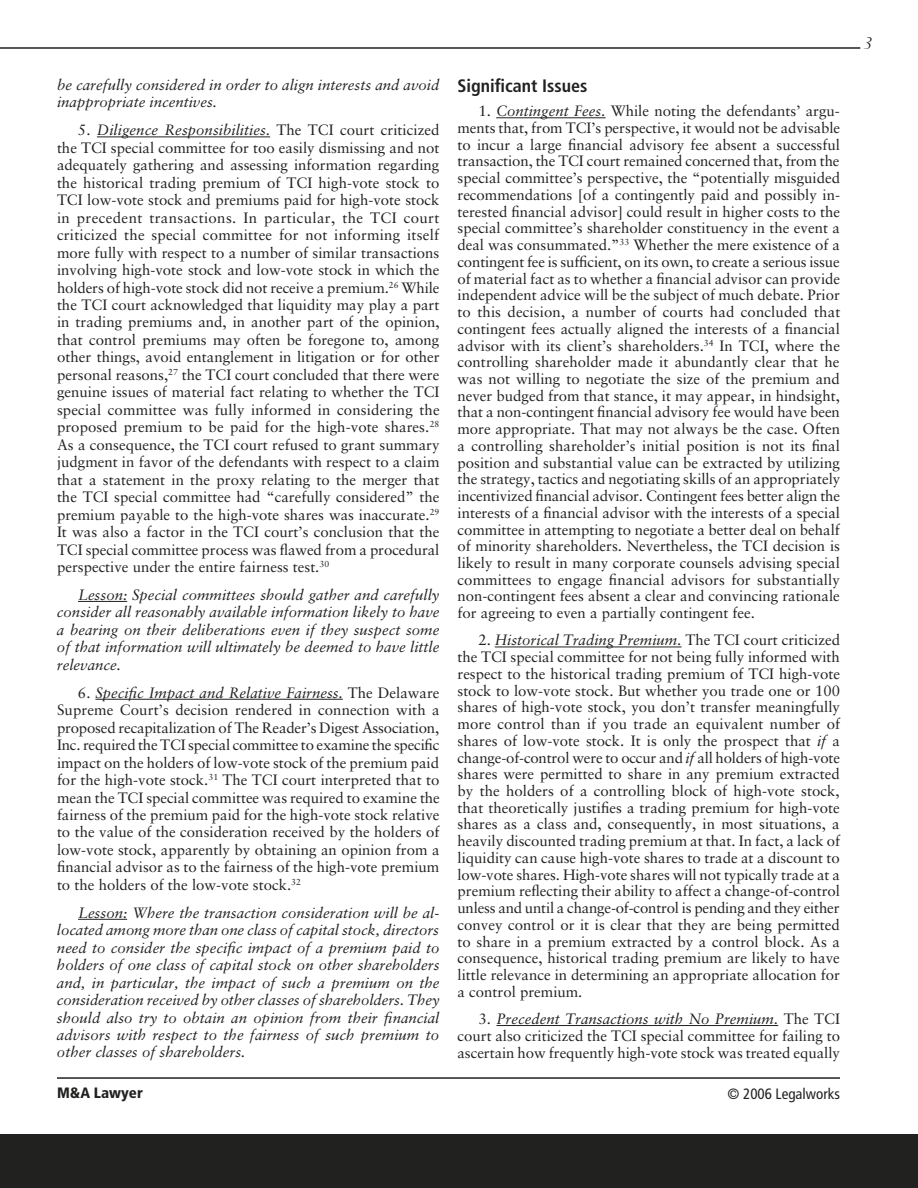
<style>
.page{position:relative;width:918px;height:1188px;background:#fff}
.page>*{position:absolute;margin:0;border:0;box-sizing:border-box;transform-origin:0 0}
.t1{font:700 condensed 18px "Frutiger";color:#212120}
.t2{font:italic 18px "Elegant Garamond BT";color:#212120}
.t3{font:15px/16.8px "Sabon";color:#212120;text-align:justify}
.t4{font:italic 15px/17.4px "Sabon";color:#212120;text-align:justify}
.t5{font:condensed 15px "Frutiger";color:#212120}
.t6{font:900 condensed 15px "Frutiger";color:#212120}
.s1{font-style:italic}
</style>
<div class="page">
<div style="left:0;top:1134px;width:918px;height:54px;background:#212120"></div>
<hr style="left:57px;top:1078px;width:783px;height:1px;background:#212120">
<hr style="left:97px;top:137px;width:173px;height:1px;background:#212120">
<hr style="left:78px;top:601px;width:49px;height:1px;background:#212120">
<hr style="left:95px;top:699px;width:248px;height:1px;background:#212120">
<hr style="left:78px;top:919px;width:49px;height:1px;background:#212120">
<hr style="left:496px;top:117px;width:110px;height:1px;background:#212120">
<hr style="left:495px;top:647px;width:187px;height:1px;background:#212120">
<hr style="left:496px;top:1025px;width:282px;height:1px;background:#212120">
<hr style="left:0;top:47px;width:860px;height:2px;background:#212120">
<p class="t4" style="left:57px;top:76px;width:384px">be carefully considered in order to align interests and avoid inappropriate incentives.</p>
<p class="t3" style="left:57px;top:121px;width:384px;line-height:17.4px;text-indent:21px">5. <span class="s1">Diligence Responsibilities.</span> The TCI court criticized the TCI special committee for too easily dismissing and not adequately gathering and assessing information regarding the historical trading premium of TCI high-vote stock to TCI low-vote stock and premiums paid for high-vote stock in precedent transactions. In particular, the TCI court criticized the special committee for not informing itself more fully with respect to a number of similar transactions involving high-vote stock and low-vote stock in which the holders of high-vote stock did not receive a premium.<sup>26</sup> While the TCI court acknowledged that liquidity may play a part in trading premiums and, in another part of the opinion, that control premiums may often be foregone to, among other things, avoid entanglement in litigation or for other personal reasons,<sup>27</sup> the TCI court concluded that there were genuine issues of material fact relating to whether the TCI special committee was fully informed in considering the proposed premium to be paid for the high-vote shares.<sup>28<br></sup>As a consequence, the TCI court refused to grant summary judgment in favor of the defendants with respect to a claim that a statement in the proxy relating to the merger that the TCI special committee had “carefully considered” the premium payable to the high-vote shares was inaccurate.<sup>29<br></sup>It was also a factor in the TCI court’s conclusion that the TCI special committee process was flawed from a procedural perspective under the entire fairness test.<sup>30</sup></p>
<p class="t4" style="left:57px;top:586px;width:384px;text-indent:21px">Lesson: Special committees should gather and carefully consider all reasonably available information likely to have a bearing on their deliberations even if they suspect some of that information will ultimately be deemed to have little relevance.</p>
<p class="t3" style="left:57px;top:684px;width:384px;line-height:17.4px;text-indent:21px">6. <span class="s1">Specific Impact and Relative Fairness.</span> The Delaware Supreme Court’s decision rendered in connection with a proposed recapitalization of The Reader’s Digest Association, Inc. required the TCI special committee to examine the specific impact on the holders of low-vote stock of the premium paid for the high-vote stock.<sup>31</sup> The TCI court interpreted that to mean the TCI special committee was required to examine the fairness of the premium paid for the high-vote stock relative to the value of the consideration received by the holders of low-vote stock, apparently by obtaining an opinion from a financial advisor as to the fairness of the high-vote premium to the holders of the low-vote stock.<sup>32</sup></p>
<p class="t4" style="left:57px;top:904px;width:384px;text-indent:21px">Lesson: Where the transaction consideration will be al&shy;located among more than one class of capital stock, directors need to consider the specific impact of a premium paid to holders of one class of capital stock on other shareholders and, in particular, the impact of such a premium on the consideration received by other classes of shareholders. They should also try to obtain an opinion from their financial advisors with respect to the fairness of such premium to other classes of shareholders.</p>
<p class="t1" style="left:458px;top:75px;width:132px">Significant Issues</p>
<p class="t3" style="left:457px;top:103px;width:384px;text-indent:21px">1. <span class="s1">Contingent Fees.</span> While noting the defendants’ argu&shy;ments that, from TCI’s perspective, it would not be advisable to incur a large financial advisory fee absent a successful transaction, the TCI court remained concerned that, from the special committee’s perspective, the “potentially misguided recommendations [of a contingently paid and possibly in&shy;terested financial advisor] could result in higher costs to the special committee’s shareholder constituency in the event a deal was consummated.”<sup>33</sup> Whether the mere existence of a contingent fee is sufficient, on its own, to create a serious issue of material fact as to whether a financial advisor can provide independent advice will be the subject of much debate. Prior to this decision, a number of courts had concluded that contingent fees actually aligned the interests of a financial advisor with its client’s shareholders.<sup>34</sup> In TCI, where the controlling shareholder made it abundantly clear that he was not willing to negotiate the size of the premium and never budged from that stance, it may appear, in hindsight, that a non-contingent financial advisory fee would have been more appropriate. That may not always be the case. Often a controlling shareholder’s initial position is not its final position and substantial value can be extracted by utilizing the strategy, tactics and negotiating skills of an appropriately incentivized financial advisor. Contingent fees better align the interests of a financial advisor with the interests of a special committee in attempting to negotiate a better deal on behalf of minority shareholders. Nevertheless, the TCI decision is likely to result in many corporate counsels advising special committees to engage financial advisors for substantially non-contingent fees absent a clear and convincing rationale for agreeing to even a partially contingent fee.</p>
<p class="t3" style="left:458px;top:632px;width:384px;text-indent:21px">2. <span class="s1">Historical Trading Premium.</span> The TCI court criticized the TCI special committee for not being fully informed with respect to the historical trading premium of TCI high-vote stock to low-vote stock. But whether you trade one or 100 shares of high-vote stock, you don’t transfer meaningfully more control than if you trade an equivalent number of shares of low-vote stock. It is only the prospect that <span class="s1">if</span> a change-of-control were to occur and <span class="s1">if</span> all holders of high-vote shares were permitted to share in any premium extracted by the holders of a controlling block of high-vote stock, that theoretically justifies a trading premium for high-vote shares as a class and, consequently, in most situations, a heavily discounted trading premium at that. In fact, a lack of liquidity can cause high-vote shares to trade at a discount to low-vote shares. High-vote shares will not typically trade at a premium reflecting their ability to affect a change-of-control unless and until a change-of-control is pending and they either convey control or it is clear that they are being permitted to share in a premium extracted by a control block. As a consequence, historical trading premium are likely to have little relevance in determining an appropriate allocation for a control premium.</p>
<p class="t3" style="left:458px;top:1010px;width:384px;text-indent:21px">3. <span class="s1">Precedent Transactions with No Premium.</span> The TCI court also criticized the TCI special committee for failing to ascertain how frequently high-vote stock was treated equally</p>
<p class="t6" style="left:57px;top:1084px;width:87px">M&amp;A Lawyer</p>
<p class="t5" style="left:728px;top:1085px;width:114px">© 2006 Legalworks</p>
<p class="t2" style="left:864px;top:33px;width:10px">3</p>
</div>
